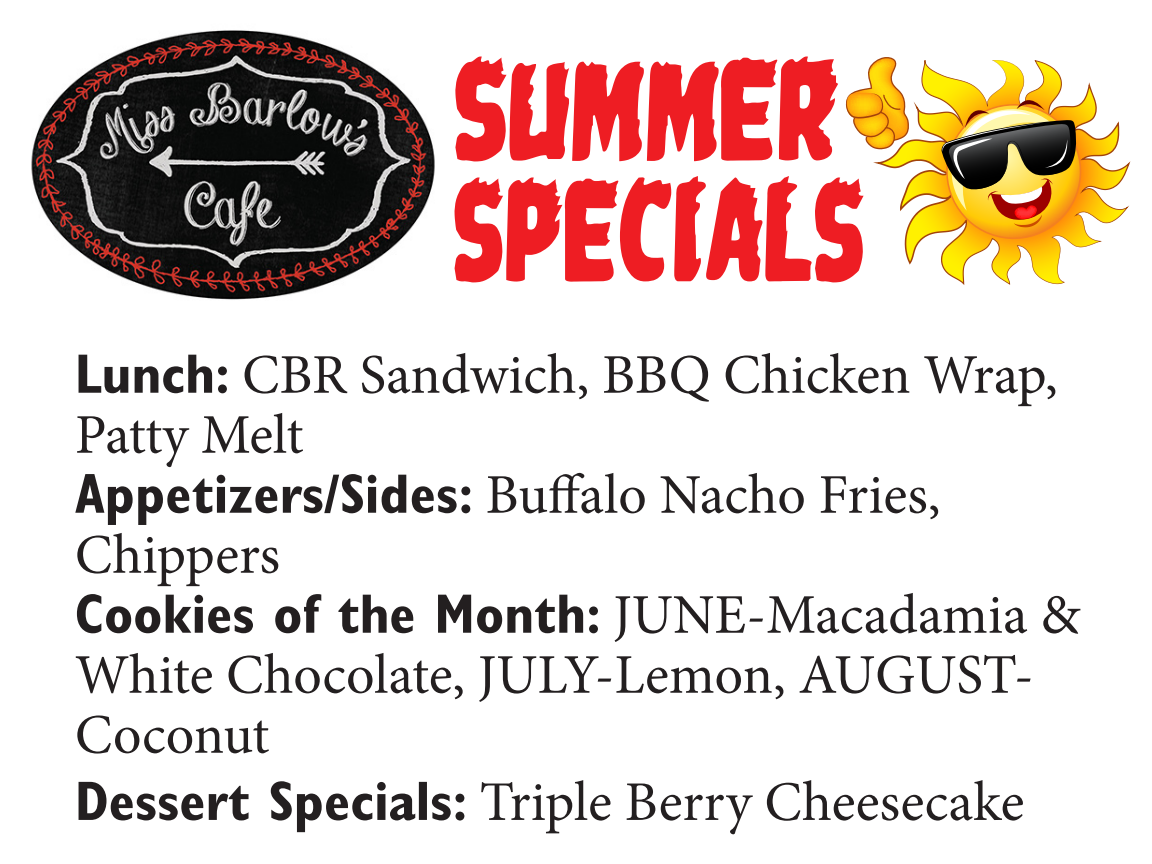
<style>
.page{position:relative;width:1152px;height:864px;background:#fff}
.page>*{position:absolute;margin:0;border:0;box-sizing:border-box;transform-origin:0 0}
.t1{font:144px "Johnny Torch Condensed";color:#ee1d23;scale:.95 1}
.t2{font:144px "Johnny Torch Condensed";color:#ee1d23}
.t3{font:56px/60px "Minion Pro";color:#231f20}
.s1{font-family:"Gill Sans";font-weight:700;font-stretch:condensed}
</style>
<div class="page">
<img style="left:31px;top:30px;width:404px;height:270px">
<svg style="left:873px;top:60px;width:257px;height:225px"></svg>
<svg style="left:941px;top:88px;width:143px;height:153px;background:#bc9035"></svg>
<svg style="left:846px;top:57px;width:63px;height:92px"></svg>
<p class="t2" style="left:454px;top:20px;width:387px">SUMMER</p>
<p class="t1" style="left:454px;top:141px;width:435px">SPECIALS</p>
<p class="t3" style="left:75px;top:345px;width:984px"><span class="s1">Lunch:</span> CBR Sandwich, BBQ Chicken Wrap,<br>Patty Melt</p>
<p class="t3" style="left:75px;top:465px;width:867px"><span class="s1">Appetizers/Sides:</span> Buffalo Nacho Fries,<br>Chippers</p>
<p class="t3" style="left:75px;top:585px;width:1007px"><span class="s1">Cookies of the Month:</span> JUNE-Macadamia &amp;<br>White Chocolate, JULY-Lemon, AUGUST-<br>Coconut</p>
<p class="t3" style="left:75px;top:772px;width:951px"><span class="s1">Dessert Specials:</span> Triple Berry Cheesecake</p>
</div>
